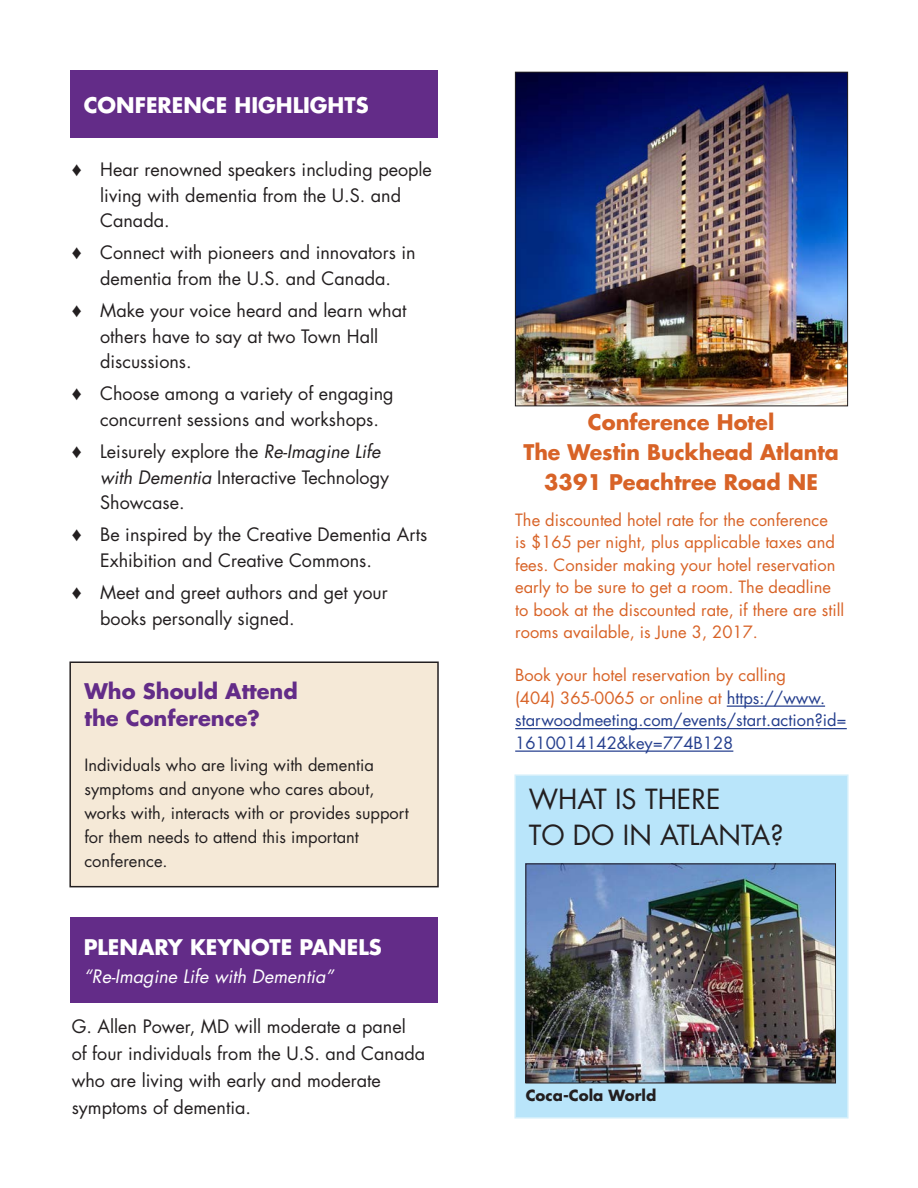
<style>
.page{position:relative;width:918px;height:1188px;background:#fff}
.page>*{position:absolute;margin:0;border:0;box-sizing:border-box;transform-origin:0 0}
.t1{font:27px/36px "Futura";color:#231f20}
.t2{font:700 21px/30px "Futura";color:#d86327;text-align:center}
.t3{font:700 21px "Futura";color:#fff}
.t4{font:700 21px/27px "Futura";color:#632c88}
.Body_copy_bullet{font:18px/25.5px "Futura";color:#231f20}
.Body_copy{font:18px/27px "Futura";color:#231f20}
.t5{font:italic 18px "Futura";color:#fff}
.t6{font:16.5px/22.5px "Futura";color:#d86327}
.Body_copy-2{font:16.5px/24px "Futura";color:#231f20}
.t7{font:16.5px/22.5px "Futura";color:#253f8e}
.t8{font:700 15px "Futura";color:#231f20}
.s1{font-family:"Arial";font-weight:900;font-size:19.5px}
.s2{font-style:italic}
.s3{color:#d86327}
</style>
<div class="page">
<svg style="left:514px;top:774px;width:335px;height:345px;background:#b9e3f7"></svg>
<div style="left:70px;top:70px;width:368px;height:68px;background:#632c88"></div>
<div style="left:69px;top:661px;width:370px;height:227px;background:#f5e9d7"></div>
<hr style="left:727px;top:706px;width:98px;height:1px;background:#253f8e">
<hr style="left:515px;top:728px;width:332px;height:1px;background:#253f8e">
<hr style="left:515px;top:751px;width:218px;height:1px;background:#253f8e">
<img style="left:517px;top:74px;width:329px;height:330px">
<div style="left:515px;top:72px;width:333px;height:334px;border:1px solid #231f20"></div>
<img style="left:528px;top:866px;width:306px;height:215px">
<div style="left:526px;top:864px;width:310px;height:219px;border:1px solid #231f20"></div>
<div style="left:70px;top:918px;width:368px;height:85px;background:#632c88"></div>
<p class="t3" style="left:84px;top:90px;width:286px">CONFERENCE HIGHLIGHTS</p>
<p class="Body_copy_bullet" style="left:100px;top:156px;width:333px;text-indent:-29px"><span class="s1">♦</span> Hear renowned speakers including people living with dementia from the U.S. and<br>Canada.</p>
<p class="Body_copy_bullet" style="left:72px;top:240px;width:346px;text-align:center"><span class="s1">♦</span> Connect with pioneers and innovators in dementia from the U.S. and Canada.</p>
<p class="Body_copy_bullet" style="left:100px;top:297px;width:308px;text-indent:-29px"><span class="s1">♦</span> Make your voice heard and learn what others have to say at two Town Hall discussions.</p>
<p class="Body_copy_bullet" style="left:100px;top:381px;width:295px;text-indent:-28px"><span class="s1">♦</span> Choose among a variety of engaging concurrent sessions and workshops.</p>
<p class="Body_copy_bullet" style="left:100px;top:438px;width:290px;text-indent:-28px"><span class="s1">♦</span> Leisurely explore the <span class="s2">Re-Imagine Life with Dementia</span> Interactive Technology<br>Showcase.</p>
<p class="Body_copy_bullet" style="left:100px;top:522px;width:329px;text-indent:-29px"><span class="s1">♦</span> Be inspired by the Creative Dementia Arts<br>Exhibition and Creative Commons.</p>
<p class="Body_copy_bullet" style="left:100px;top:579px;width:289px;text-indent:-29px"><span class="s1">♦</span> Meet and greet authors and get your books personally signed.</p>
<p class="t4" style="left:84px;top:677px;width:215px">Who Should Attend the Conference?</p>
<p class="Body_copy-2" style="left:84px;top:752px;width:326px">Individuals who are living with dementia symptoms and anyone who cares about, works with, interacts with or provides support for them needs to attend this important conference.</p>
<p class="t3" style="left:84px;top:932px;width:300px">PLENARY KEYNOTE PANELS</p>
<p class="t5" style="left:84px;top:964px;width:252px">“Re-Imagine Life with Dementia”</p>
<p class="Body_copy" style="left:72px;top:1012px;width:355px">G. Allen Power, MD will moderate a panel of four individuals from the U.S. and Canada who are living with early and moderate symptoms of dementia.</p>
<p class="t2" style="left:523px;top:407px;width:317px">Conference Hotel<br>The Westin Buckhead Atlanta<br>3391 Peachtree Road NE</p>
<p class="t6" style="left:515px;top:508px;width:331px">The discounted hotel rate for the conference<br>is $165 per night, plus applicable taxes and fees. Consider making your hotel reservation early to be sure to get a room. The deadline to book at the discounted rate, if there are still rooms available, is June 3, 2017.</p>
<p class="t7" style="left:515px;top:664px;width:333px"><span class="s3">Book your hotel reservation by calling<br>(404) 365-0065 or online at</span> https://www. starwoodmeeting.com/events/start.action?id= 1610014142&amp;key=774B128</p>
<p class="t1" style="left:529px;top:781px;width:256px">WHAT IS THERE<br>TO DO IN ATLANTA?</p>
<p class="t8" style="left:526px;top:1085px;width:132px">Coca-Cola World</p>
</div>
